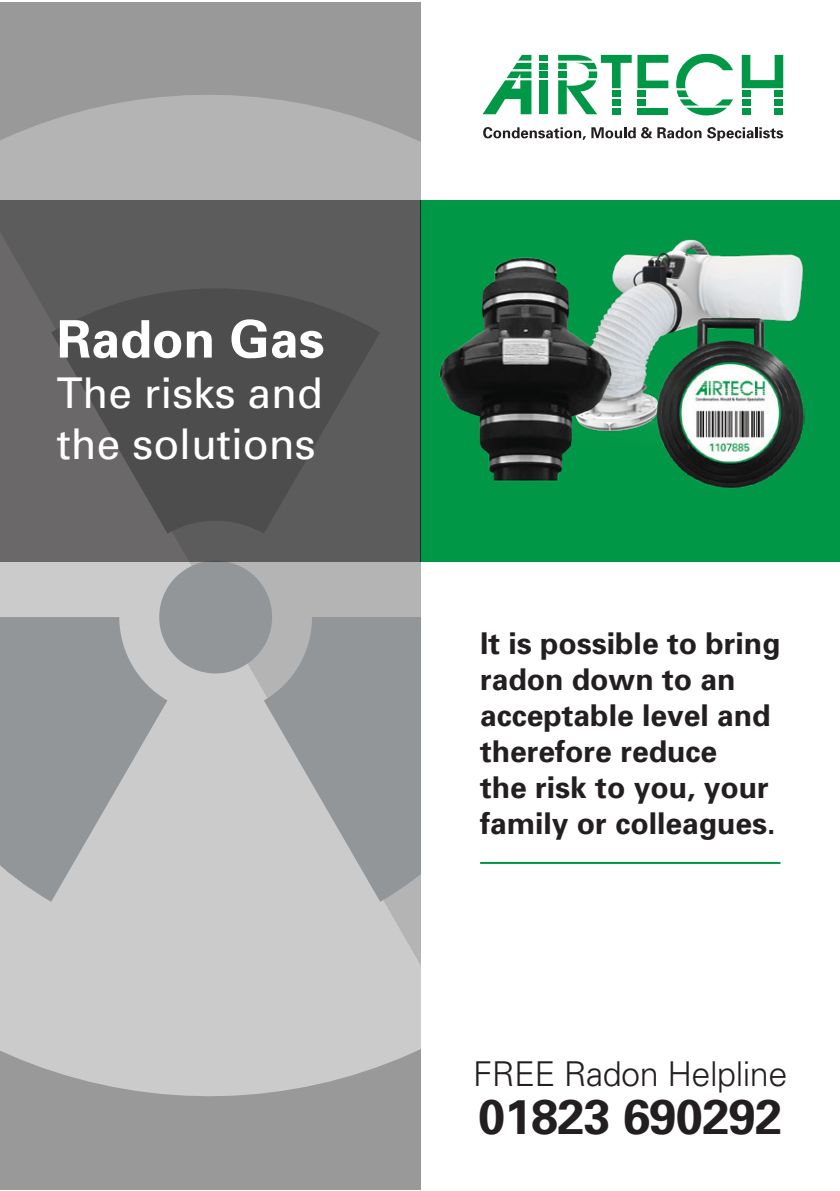
<style>
.page{position:relative;width:840px;height:1191px;background:#fff}
.page>*{position:absolute;margin:0;border:0;box-sizing:border-box;transform-origin:0 0}
.t1{font:700 51.8px "Univers";color:#fff}
.t2{font:700 48.8px "Univers";letter-spacing:-.015em;color:#231f20}
.t3{font:42.4px/50.8px "Univers";color:#fff}
.t4{font:300 34.2px "Univers";letter-spacing:-.015em;color:#231f20}
.t5{font:700 30px/36px "Univers";color:#231f20}
</style>
<div class="page">
<div style="left:0;top:2px;width:420px;height:1187px;background:#999"></div>
<svg style="left:0;top:95px;width:420px;height:66px;fill:#b3b4b3"></svg>
<svg style="left:0;top:161px;width:420px;height:935px;background:#c3c4c3"></svg>
<div style="left:159px;top:560px;width:113px;height:113px;background:#939698;border-radius:50%"></div>
<svg style="left:264px;top:617px;width:156px;height:284px"></svg>
<svg style="left:0;top:617px;width:167px;height:284px"></svg>
<svg style="left:0;top:200px;width:420px;height:361px;background:#5a5959"></svg>
<div style="left:420px;top:200px;width:419px;height:361px;background:#009847"></div>
<svg style="left:483px;top:127px;width:102px;height:13px"></svg>
<svg style="left:591px;top:127px;width:191px;height:13px"></svg>
<div style="left:637px;top:99px;width:8px;height:6px;background:#009847"></div>
<svg style="left:637px;top:55px;width:31px;height:33px"></svg>
<div style="left:637px;top:108px;width:31px;height:6px;background:#009847"></div>
<div style="left:637px;top:90px;width:8px;height:7px;background:#009847"></div>
<svg style="left:676px;top:55px;width:56px;height:60px"></svg>
<div style="left:774px;top:108px;width:8px;height:6px;background:#009847"></div>
<svg style="left:741px;top:55px;width:41px;height:33px"></svg>
<div style="left:774px;top:90px;width:8px;height:7px;background:#009847"></div>
<div style="left:741px;top:90px;width:9px;height:7px;background:#009847"></div>
<div style="left:741px;top:108px;width:9px;height:6px;background:#009847"></div>
<div style="left:774px;top:99px;width:8px;height:6px;background:#009847"></div>
<div style="left:741px;top:99px;width:9px;height:6px;background:#009847"></div>
<div style="left:539px;top:71px;width:8px;height:7px;background:#009847"></div>
<div style="left:539px;top:55px;width:8px;height:6px;background:#009847"></div>
<div style="left:539px;top:80px;width:8px;height:34px;background:#009847"></div>
<div style="left:539px;top:63px;width:8px;height:6px;background:#009847"></div>
<svg style="left:482px;top:55px;width:49px;height:59px"></svg>
<svg style="left:558px;top:55px;width:73px;height:59px"></svg>
<hr style="left:480px;top:862px;width:300px;height:2px;background:#009847">
<img style="left:620px;top:239px;width:185px;height:192px">
<img style="left:439px;top:257px;width:181px;height:225px">
<img style="left:655px;top:315px;width:149px;height:173px">
<p class="t1" style="left:57px;top:306px;width:269px">Radon Gas</p>
<p class="t3" style="left:57px;top:368px;width:267px">The risks and the solutions</p>
<p class="t5" style="left:480px;top:624px;width:302px">It is possible to bring radon down to an acceptable level and therefore reduce<br>the risk to you, your family or colleagues.</p>
<p class="t4" style="left:473px;top:1053px;width:315px">FREE Radon Helpline</p>
<p class="t2" style="left:478px;top:1085px;width:305px">01823 690292</p>
</div>
